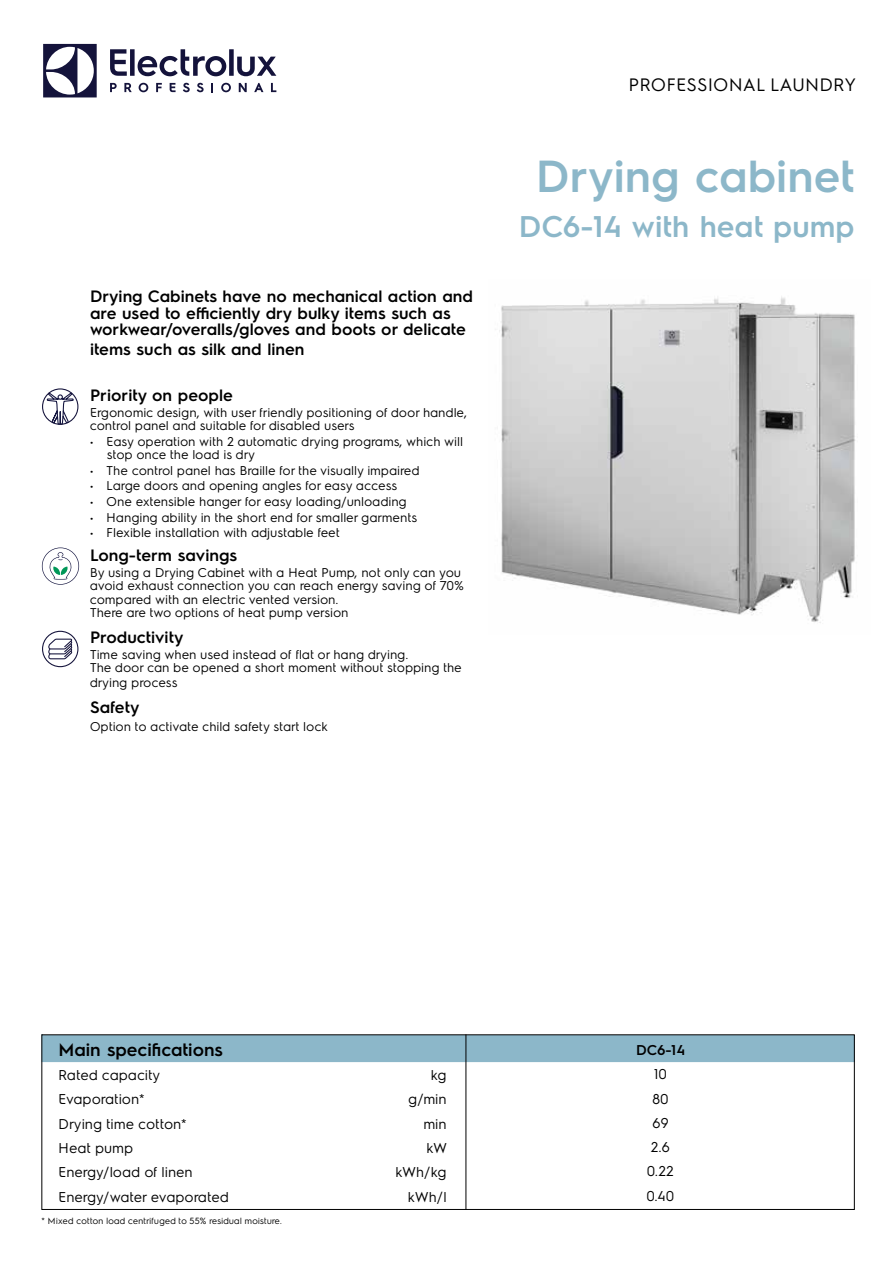
<style>
.page{position:relative;width:893px;height:1263px;background:#fff}
.page>*{position:absolute;margin:0;border:0;box-sizing:border-box;transform-origin:0 0}
.t1{font:600 45px "Electrolux Sans";color:#8cb7c9}
.t2{font:600 30px "Electrolux Sans";color:#8cb7c9}
.t3{font:18px "Electrolux Sans";color:#000}
.t4{font:600 18px "Electrolux Sans";color:#000}
.t5{font:600 16.5px/16.5px "Electrolux Sans";color:#000}
.t6{font:14.25px/24.3px "Electrolux Sans";color:#000;text-align:center}
.t7{font:600 14.25px "Electrolux Sans";color:#000}
.t8{font:12.75px/13.5px "Electrolux Sans";color:#000}
.t9{font:9px "Electrolux Sans";color:#000}
</style>
<div class="page">
<svg style="left:43px;top:44px;width:54px;height:53px"></svg>
<svg style="left:110px;top:49px;width:166px;height:27px"></svg>
<svg style="left:271px;top:83px;width:5px;height:9px"></svg>
<svg style="left:221px;top:83px;width:10px;height:9px"></svg>
<svg style="left:211px;top:83px;width:2px;height:9px"></svg>
<svg style="left:197px;top:83px;width:7px;height:9px"></svg>
<svg style="left:183px;top:83px;width:7px;height:9px"></svg>
<svg style="left:170px;top:83px;width:6px;height:9px"></svg>
<svg style="left:156px;top:83px;width:6px;height:9px"></svg>
<svg style="left:139px;top:83px;width:9px;height:9px"></svg>
<svg style="left:124px;top:83px;width:8px;height:9px"></svg>
<svg style="left:110px;top:83px;width:7px;height:9px"></svg>
<svg style="left:254px;top:83px;width:9px;height:9px"></svg>
<svg style="left:239px;top:83px;width:8px;height:9px"></svg>
<div style="left:43px;top:1036px;width:810px;height:26px;background:#8cb7c9"></div>
<div style="left:41px;top:1034px;width:814px;height:176px;border:1px solid #000"></div>
<hr style="left:466px;top:1034px;width:1px;height:176px;background:#000">
<img style="left:499px;top:296px;width:356px;height:327px">
<svg style="left:46px;top:391px;width:28px;height:34px"></svg>
<div style="left:42px;top:388px;width:36px;height:37px;border:1px solid #14133b;border-radius:50%"></div>
<svg style="left:42px;top:547px;width:37px;height:38px"></svg>
<div style="left:42px;top:631px;width:36px;height:36px;border:1px solid #14133b;border-radius:50%"></div>
<svg style="left:48px;top:639px;width:24px;height:20px"></svg>
<p class="t5" style="left:90px;top:287px;width:385px">Drying Cabinets have no mechanical action and are used to efficiently dry bulky items such as workwear/overalls/gloves and boots or delicate</p>
<p class="t5" style="left:90px;top:340px;width:216px">items such as silk and linen</p>
<p class="t5" style="left:90px;top:386px;width:144px">Priority on people</p>
<p class="t8" style="left:90px;top:404px;width:379px">Ergonomic design, with user friendly positioning of door handle, control panel and suitable for disabled users</p>
<p class="t8" style="left:107px;top:434px;width:358px;text-indent:-17px">• Easy operation with 2 automatic drying programs, which will stop once the load is dry</p>
<p class="t8" style="left:90px;top:463px;width:331px">• The control panel has Braille for the visually impaired</p>
<p class="t8" style="left:90px;top:478px;width:309px">• Large doors and opening angles for easy access</p>
<p class="t8" style="left:90px;top:494px;width:319px">• One extensible hanger for easy loading/unloading</p>
<p class="t8" style="left:90px;top:510px;width:329px">• Hanging ability in the short end for smaller garments</p>
<p class="t8" style="left:90px;top:525px;width:252px">• Flexible installation with adjustable feet</p>
<p class="t5" style="left:90px;top:546px;width:149px">Long-term savings</p>
<p class="t8" style="left:90px;top:565px;width:376px">By using a Drying Cabinet with a Heat Pump, not only can you avoid exhaust connection you can reach energy saving of 70% compared with an electric vented version.<br>There are two options of heat pump version</p>
<p class="t5" style="left:90px;top:628px;width:95px">Productivity</p>
<p class="t8" style="left:90px;top:647px;width:374px">Time saving when used instead of flat or hang drying.<br>The door can be opened a short moment without stopping the</p>
<p class="t8" style="left:90px;top:675px;width:89px">drying process</p>
<p class="t5" style="left:90px;top:698px;width:51px">Safety</p>
<p class="t8" style="left:90px;top:719px;width:240px">Option to activate child safety start lock</p>
<h3 class="t3" style="left:629px;top:72px;width:229px">PROFESSIONAL LAUNDRY</h3>
<h1 class="t1" style="left:536px;top:144px;width:320px">Drying cabinet</h1>
<h2 class="t2" style="left:519px;top:205px;width:337px">DC6-14 with heat pump</h2>
<h3 class="t4" style="left:58px;top:1037px;width:166px">Main specifications</h3>
<p class="t6" style="left:58px;top:1062px;width:104px">Rated capacity</p>
<p class="t6" style="left:431px;top:1062px;width:17px">kg</p>
<p class="t6" style="left:58px;top:1086px;width:88px">Evaporation*</p>
<p class="t6" style="left:409px;top:1086px;width:40px">g/min</p>
<p class="t6" style="left:58px;top:1111px;width:130px">Drying time cotton*</p>
<p class="t6" style="left:424px;top:1111px;width:25px">min</p>
<p class="t6" style="left:58px;top:1135px;width:76px">Heat pump</p>
<p class="t6" style="left:427px;top:1135px;width:22px">kW</p>
<p class="t6" style="left:58px;top:1159px;width:136px">Energy/load of linen</p>
<p class="t6" style="left:396px;top:1159px;width:53px">kWh/kg</p>
<p class="t6" style="left:58px;top:1183px;width:172px">Energy/water evaporated</p>
<p class="t6" style="left:408px;top:1183px;width:40px">kWh/l</p>
<p class="t9" style="left:41px;top:1215px;width:242px">* Mixed cotton load centrifuged to 55% residual moisture.</p>
<p class="t7" style="left:636px;top:1040px;width:51px">DC6-14</p>
<p class="t6" style="left:647px;top:1061px;width:29px">10<br>80<br>69<br>2.6<br>0.22<br>0.40</p>
</div>
